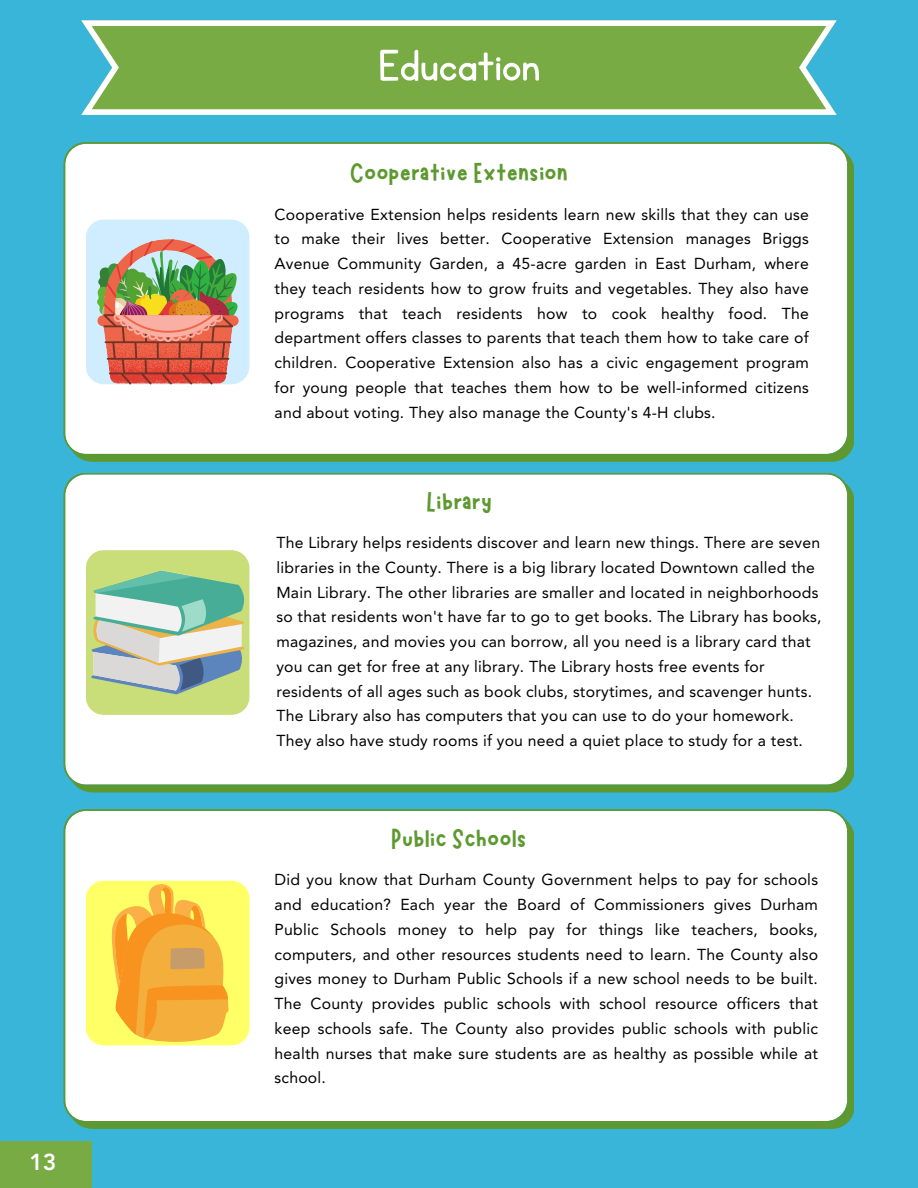
<style>
.page{position:relative;width:918px;height:1188px;background:#39b5d9}
.page>*{position:absolute;margin:0;border:0;box-sizing:border-box;transform-origin:0 0}
.t1{font:50.25px "KG Primary Penmanship";color:#fff}
.t2{font:28.65px "Marykate";color:#5d9930}
.t3{font:800 22.95px "Avenir LT Std";color:#fff}
.t4{font:15.75px/24.8px "Avenir LT Std";letter-spacing:.015em;color:#000;text-align:justify}
</style>
<div class="page">
<svg style="left:81px;top:20px;width:756px;height:95px;background:#88b663"></svg>
<div style="left:63px;top:809px;width:791px;height:320px;background:#fff"></div>
<div style="left:63px;top:142px;width:791px;height:320px;background:#fff"></div>
<div style="left:63px;top:473px;width:791px;height:319px;background:#fff"></div>
<div style="left:86px;top:220px;width:163px;height:164px;background:#cfedff;border-radius:18px"></div>
<svg style="left:97px;top:239px;width:142px;height:145px"></svg>
<div style="left:86px;top:550px;width:163px;height:165px;background:#c9de78;border-radius:18px"></div>
<svg style="left:91px;top:571px;width:153px;height:123px"></svg>
<div style="left:86px;top:881px;width:163px;height:164px;background:#ff6;border-radius:18px"></div>
<svg style="left:111px;top:884px;width:118px;height:158px"></svg>
<div style="left:0;top:1142px;width:92px;height:46px;background:#79ab44"></div>
<h2 class="t3" style="left:29px;top:1152px;width:29px">13</h2>
<h2 class="t1" style="left:378px;top:41px;width:164px">Education</h2>
<p class="t2" style="left:350px;top:154px;width:220px">Cooperative Extension</p>
<h2 class="t4" style="left:275px;top:203px;width:536px">Cooperative Extension helps residents learn new skills that they can use to make their lives better. Cooperative Extension manages Briggs Avenue Community Garden, a 45-acre garden in East Durham, where they teach residents how to grow fruits and vegetables. They also have programs that teach residents how to cook healthy food. The department offers classes to parents that teach them how to take care of children. Cooperative Extension also has a civic engagement program for young people that teaches them how to be well-informed citizens and about voting. They also manage the County's 4-H clubs.</h2>
<p class="t2" style="left:426px;top:483px;width:67px">Library</p>
<p class="t4" style="left:276px;top:532px;width:547px;text-align:left">The Library helps residents discover and learn new things. There are seven libraries in the County. There is a big library located Downtown called the Main Library. The other libraries are smaller and located in neighborhoods so that residents won't have far to go to get books. The Library has books, magazines, and movies you can borrow, all you need is a library card that you can get for free at any library. The Library hosts free events for residents of all ages such as book clubs, storytimes, and scavenger hunts.<br>The Library also has computers that you can use to do your homework.<br>They also have study rooms if you need a quiet place to study for a test.</p>
<h1 class="t2" style="left:391px;top:820px;width:137px">Public Schools</h1>
<p class="t4" style="left:275px;top:869px;width:545px">Did you know that Durham County Government helps to pay for schools and education? Each year the Board of Commissioners gives Durham Public Schools money to help pay for things like teachers, books, computers, and other resources students need to learn. The County also gives money to Durham Public Schools if a new school needs to be built.<br>The County provides public schools with school resource officers that keep schools safe. The County also provides public schools with public health nurses that make sure students are as healthy as possible while at school.</p>
</div>
